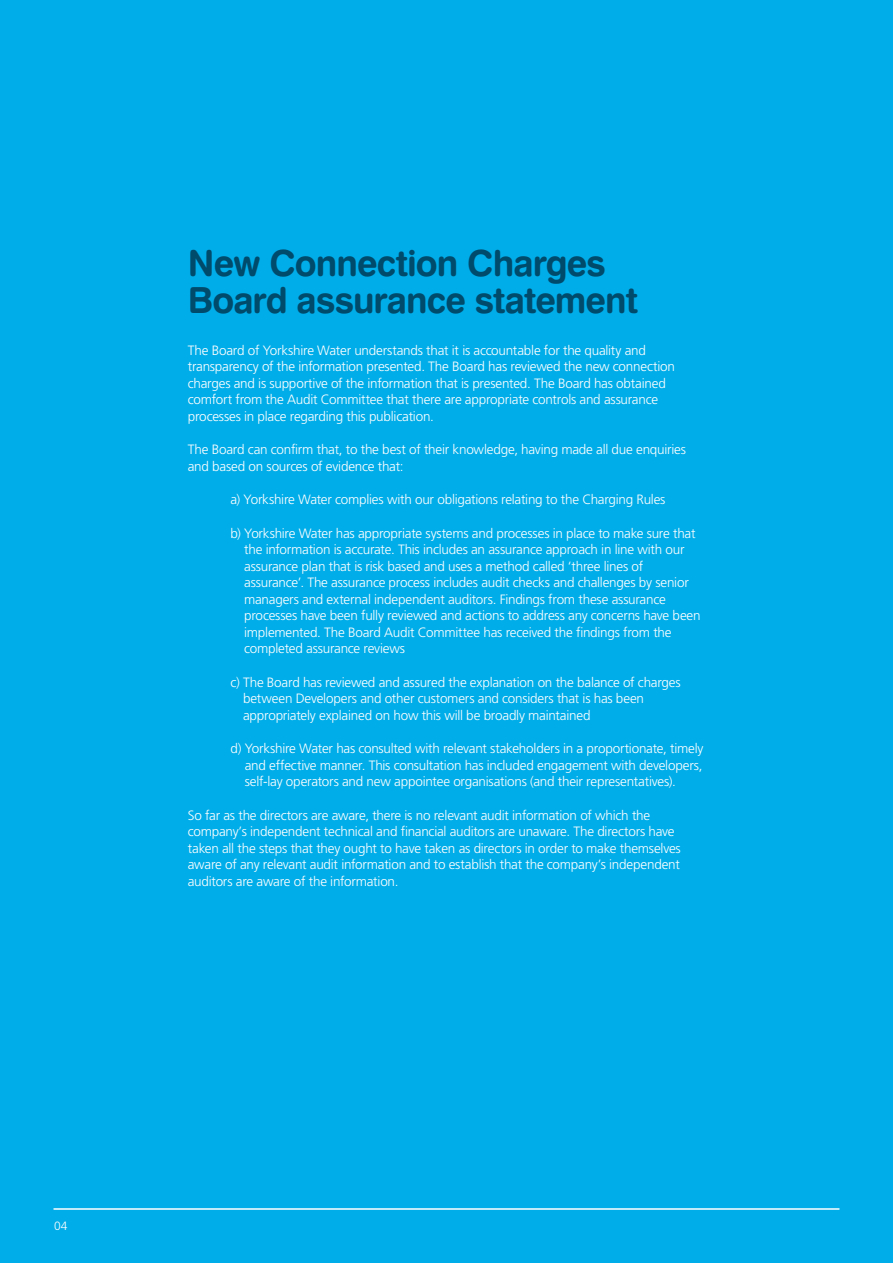
<style>
.page{position:relative;width:893px;height:1263px;background:#00ade9}
.page>*{position:absolute;margin:0;border:0;box-sizing:border-box;transform-origin:0 0}
.t1{font:36px/37px "Swiss 721 BT Bold Rounded";letter-spacing:-.025em;color:#004a6c}
.t2{font:300 13.5px/16.5px "Frutiger";letter-spacing:-.02em;color:#fff}
.t3{font:300 12px "Frutiger";color:#fff}
</style>
<div class="page">
<hr style="left:54px;top:1208px;width:785px;height:2px;background:#fff">
<h1 class="t1" style="left:188px;top:243px;width:452px">New Connection Charges<br>Board assurance statement</h1>
<p class="t2" style="left:188px;top:342px;width:489px">The Board of Yorkshire Water understands that it is accountable for the quality and transparency of the information presented. The Board has reviewed the new connection charges and is supportive of the information that is presented. The Board has obtained comfort from the Audit Committee that there are appropriate controls and assurance processes in place regarding this publication.</p>
<p class="t2" style="left:188px;top:441px;width:500px">The Board can confirm that, to the best of their knowledge, having made all due enquiries and based on sources of evidence that:</p>
<p class="t2" style="left:230px;top:491px;width:437px">a) Yorkshire Water complies with our obligations relating to the Charging Rules</p>
<p class="t2" style="left:244px;top:525px;width:458px;text-indent:-14px">b) Yorkshire Water has appropriate systems and processes in place to make sure that the information is accurate. This includes an assurance approach in line with our assurance plan that is risk based and uses a method called ‘three lines of assurance’. The assurance process includes audit checks and challenges by senior managers and external independent auditors. Findings from these assurance processes have been fully reviewed and actions to address any concerns have been implemented. The Board Audit Committee has received the findings from the completed assurance reviews</p>
<p class="t2" style="left:243px;top:674px;width:439px;text-indent:-13px">c) The Board has reviewed and assured the explanation on the balance of charges between Developers and other customers and considers that is has been appropriately explained on how this will be broadly maintained</p>
<p class="t2" style="left:245px;top:740px;width:460px;text-align:justify;text-indent:-14px">d) Yorkshire Water has consulted with relevant stakeholders in a proportionate, timely and effective manner. This consultation has included engagement with developers, self-lay operators and new appointee organisations (and their representatives).</p>
<p class="t2" style="left:188px;top:807px;width:495px">So far as the directors are aware, there is no relevant audit information of which the company’s independent technical and financial auditors are unaware. The directors have taken all the steps that they ought to have taken as directors in order to make themselves aware of any relevant audit information and to establish that the company’s independent auditors are aware of the information.</p>
<p class="t3" style="left:54px;top:1219px;width:15px">04</p>
</div>
